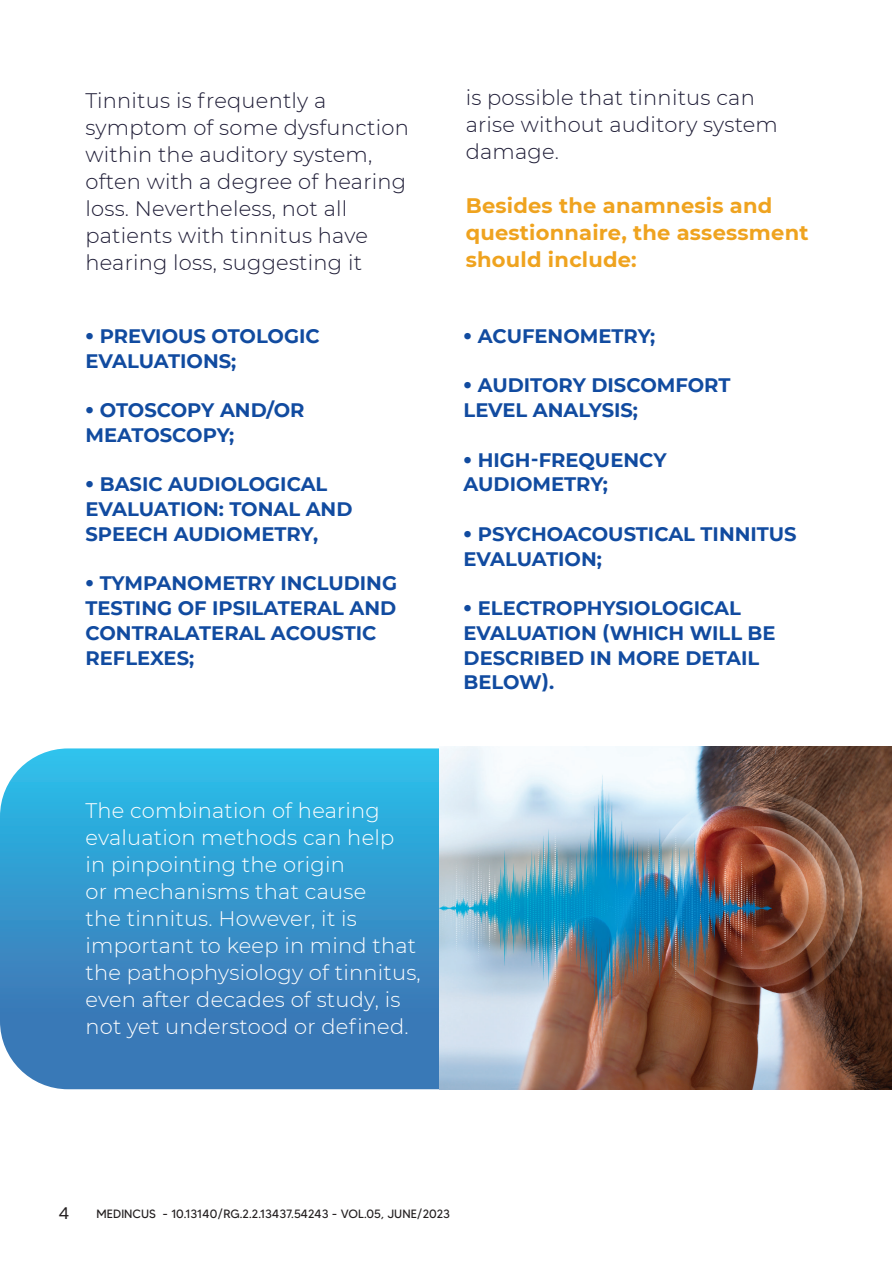
<style>
.page{position:relative;width:893px;height:1263px;background:#fff}
.page>*{position:absolute;margin:0;border:0;box-sizing:border-box;transform-origin:0 0}
.t1{font:300 21px/27px "Montserrat";letter-spacing:.01em;color:#1e1c36}
.t2{font:300 21px/27px "Montserrat";letter-spacing:.01em;color:#fff}
.t3{font:700 21px/27px "Montserrat";letter-spacing:.01em;color:#efa31f}
.t4{font:700 19.5px/24.8px "Montserrat";color:#114ba0}
.t5{font:16.5px "Poppins";color:#231f20}
.t6{font:12px "MADETOMMY";letter-spacing:-.005em;color:#231f20}
.s1{font-weight:900}
</style>
<div class="page">
<svg style="left:0;top:748px;width:439px;height:341px;background:#3796cb"></svg>
<img style="left:439px;top:747px;width:452px;height:342px">
<p class="t1" style="left:86px;top:87px;width:325px">Tinnitus is frequently a symptom of some dysfunction within the auditory system, often with a degree of hearing loss. Nevertheless, not all patients with tinnitus have hearing loss, suggesting it</p>
<p class="t4" style="left:86px;top:323px;width:236px"><span class="s1">•</span> PREVIOUS OTOLOGIC<br>EVALUATIONS;</p>
<p class="t4" style="left:86px;top:397px;width:220px"><span class="s1">•</span> OTOSCOPY AND/OR<br>MEATOSCOPY;</p>
<p class="t4" style="left:86px;top:471px;width:268px"><span class="s1">•</span> BASIC AUDIOLOGICAL<br>EVALUATION: TONAL AND<br>SPEECH AUDIOMETRY,</p>
<p class="t4" style="left:86px;top:570px;width:313px"><span class="s1">•</span> TYMPANOMETRY INCLUDING<br>TESTING OF IPSILATERAL AND<br>CONTRALATERAL ACOUSTIC<br>REFLEXES;</p>
<p class="t1" style="left:466px;top:84px;width:314px">is possible that tinnitus can arise without auditory system damage.</p>
<p class="t3" style="left:466px;top:191px;width:344px">Besides the anamnesis and questionnaire, the assessment should include:</p>
<p class="t4" style="left:464px;top:323px;width:193px"><span class="s1">•</span> ACUFENOMETRY;</p>
<p class="t4" style="left:464px;top:372px;width:268px"><span class="s1">•</span> AUDITORY DISCOMFORT<br>LEVEL ANALYSIS;</p>
<p class="t4" style="left:464px;top:446px;width:204px"><span class="s1">•</span> HIGH-FREQUENCY<br>AUDIOMETRY;</p>
<p class="t4" style="left:464px;top:521px;width:334px"><span class="s1">•</span> PSYCHOACOUSTICAL TINNITUS<br>EVALUATION;</p>
<p class="t4" style="left:464px;top:595px;width:314px"><span class="s1">•</span> ELECTROPHYSIOLOGICAL<br>EVALUATION (WHICH WILL BE<br>DESCRIBED IN MORE DETAIL<br>BELOW).</p>
<p class="t2" style="left:86px;top:796px;width:337px">The combination of hearing evaluation methods can help<br>in pinpointing the origin<br>or mechanisms that cause<br>the tinnitus. However, it is important to keep in mind that the pathophysiology of tinnitus, even after decades of study, is not yet understood or defined.</p>
<p class="t5" style="left:59px;top:1203px;width:12px">4</p>
<p class="t6" style="left:97px;top:1206px;width:355px">MEDINCUS - 10.13140/RG.2.2.13437.54243 - VOL.05, JUNE/2023</p>
</div>
